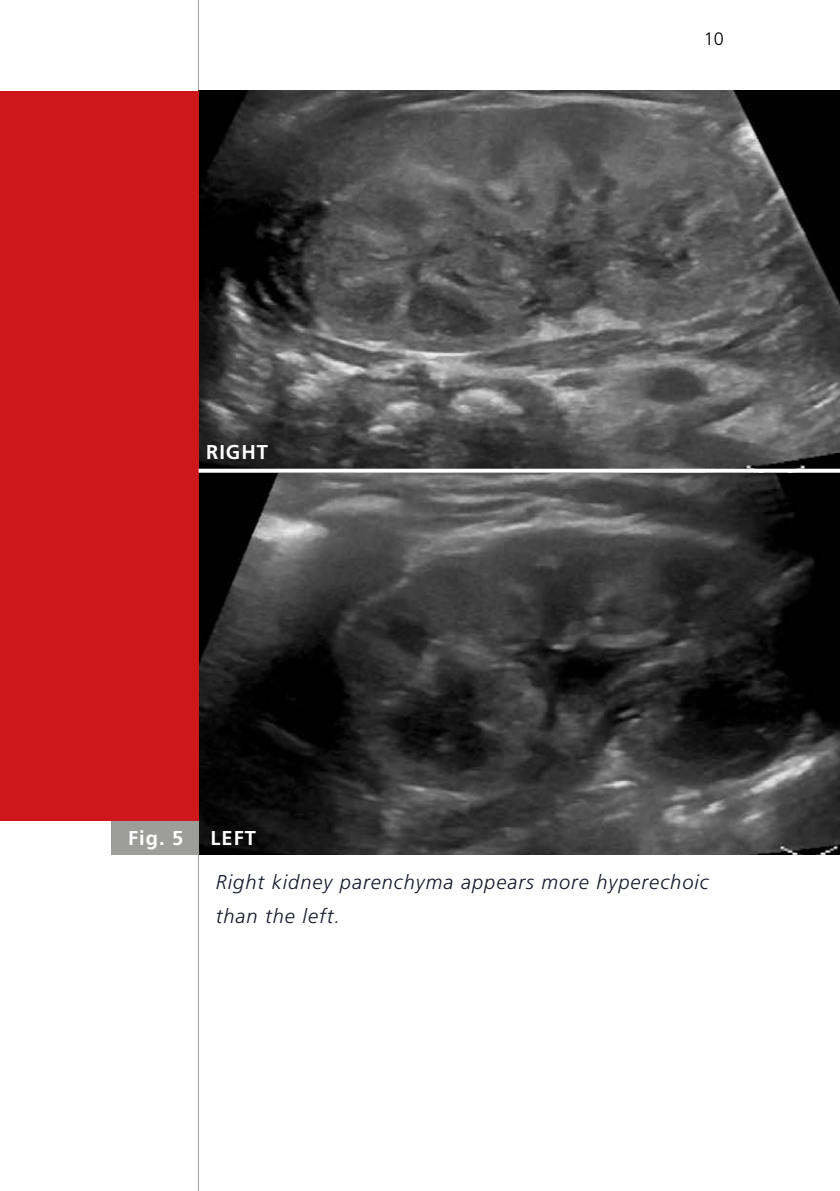
<style>
.page{position:relative;width:840px;height:1191px;background:#fff}
.page>*{position:absolute;margin:0;border:0;box-sizing:border-box;transform-origin:0 0}
.t1{font:italic 300 20px/34px "Frutiger LT Std";letter-spacing:.05em;color:#161b2b}
.t2{font:700 20px "Frutiger LT Std";letter-spacing:.05em;color:#fff}
.t3{font:300 18px "Frutiger LT Std";color:#000}
</style>
<div class="page">
<hr style="left:198px;top:0;width:1px;height:1191px;background:#9d9d9c">
<img style="left:198px;top:91px;width:641px;height:763px">
<div style="left:111px;top:820px;width:87px;height:34px;background:#9d9d9c"></div>
<div style="left:0;top:91px;width:198px;height:729px;background:#cd171a"></div>
<svg style="left:198px;top:469px;width:641px;height:4px"></svg>
<p class="t3" style="left:703px;top:28px;width:22px">10</p>
<p class="t2" style="left:206px;top:440px;width:63px">RIGHT</p>
<p class="t2" style="left:128px;top:826px;width:57px">Fig. 5</p>
<p class="t2" style="left:210px;top:826px;width:47px">LEFT</p>
<p class="t1" style="left:215px;top:865px;width:494px">Right kidney parenchyma appears more hyperechoic than the left.</p>
</div>
